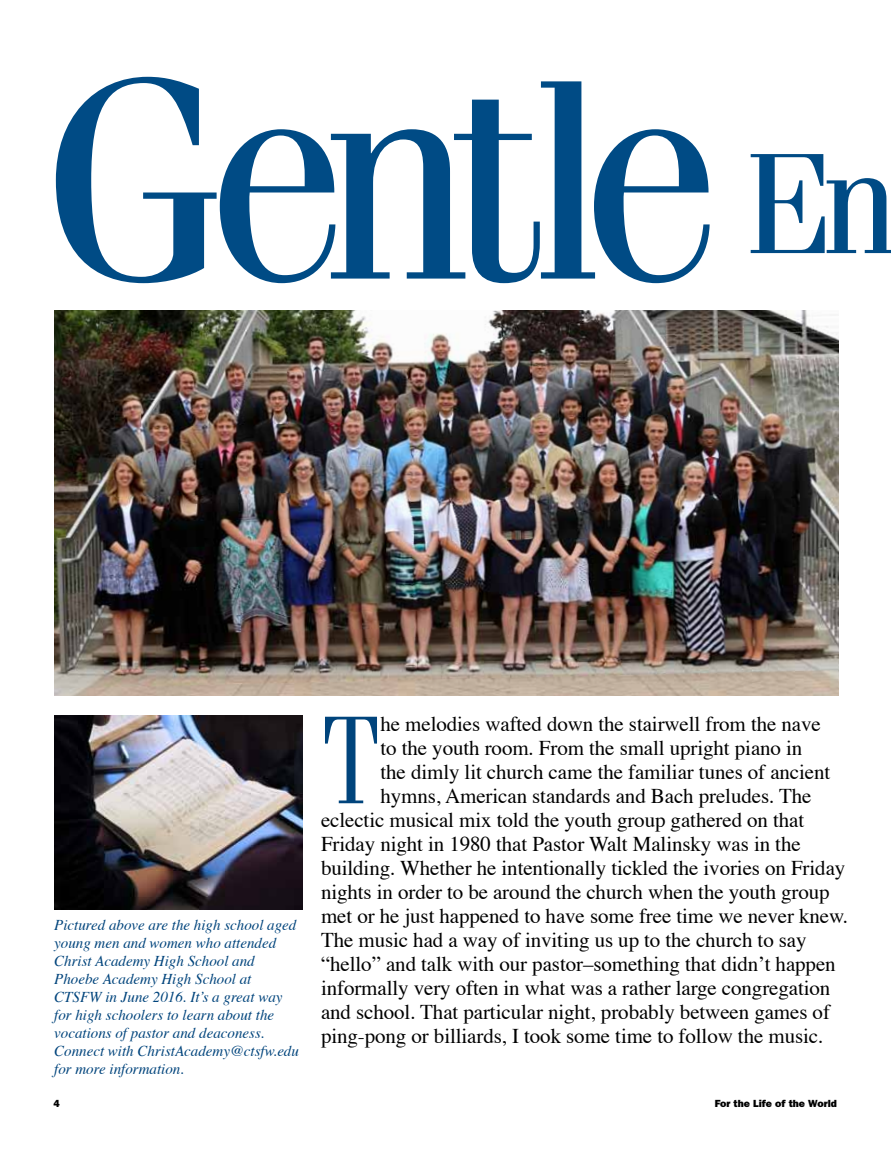
<style>
.page{position:relative;width:891px;height:1161px;background:#fff}
.page>*{position:absolute;margin:0;border:0;box-sizing:border-box;transform-origin:0 0}
.t1{font:285px "Fenice";letter-spacing:-.09em;color:#004b85}
.t2{font:300 125.1px "Fenice";color:#00447c}
.t3{font:21px "Times";letter-spacing:-.005em;color:#000}
.t4{font:italic 15px/18px "Times";color:#00447c}
.t5{font:800 10.5px "Tee Franklin";color:#000}
.s1{font-size:143.1px}
</style>
<div class="page">
<img style="left:54px;top:716px;width:249px;height:193px">
<img style="left:54px;top:310px;width:784px;height:386px">
<h1 class="t1" style="left:40px;top:10px;width:860px">Gentle <span class="s1">En</span></h1>
<p class="t4" style="left:54px;top:915px;width:246px">Pictured above are the high school aged young men and women who attended Christ Academy High School and Phoebe Academy High School at CTSFW in June 2016. It’s a great way for high schoolers to learn about the vocations of pastor and deaconess.<br>Connect with ChristAcademy@ctsfw.edu for more information.</p>
<h2 class="t2" style="left:321px;top:687px;width:54px">T</h2>
<p class="t3" style="left:381px;top:705px;width:442px">he melodies wafted down the stairwell from the nave</p>
<p class="t3" style="left:381px;top:729px;width:423px">to the youth room. From the small upright piano in</p>
<p class="t3" style="left:381px;top:753px;width:451px">the dimly lit church came the familiar tunes of ancient</p>
<p class="t3" style="left:381px;top:777px;width:432px">hymns, American standards and Bach preludes. The</p>
<p class="t3" style="left:321px;top:801px;width:485px">eclectic musical mix told the youth group gathered on that</p>
<p class="t3" style="left:321px;top:825px;width:481px">Friday night in 1980 that Pastor Walt Malinsky was in the</p>
<p class="t3" style="left:321px;top:849px;width:526px">building. Whether he intentionally tickled the ivories on Friday</p>
<p class="t3" style="left:321px;top:873px;width:510px">nights in order to be around the church when the youth group</p>
<p class="t3" style="left:321px;top:897px;width:529px">met or he just happened to have some free time we never knew.</p>
<p class="t3" style="left:321px;top:921px;width:487px">The music had a way of inviting us up to the church to say</p>
<p class="t3" style="left:321px;top:945px;width:516px">“hello” and talk with our pastor–something that didn’t happen</p>
<p class="t3" style="left:321px;top:969px;width:511px">informally very often in what was a rather large congregation</p>
<p class="t3" style="left:321px;top:993px;width:510px">and school. That particular night, probably between games of</p>
<p class="t3" style="left:321px;top:1017px;width:504px">ping-pong or billiards, I took some time to follow the music.</p>
<p class="t5" style="left:53px;top:1097px;width:8px">4</p>
<p class="t5" style="left:715px;top:1097px;width:124px">For the Life of the World</p>
</div>
